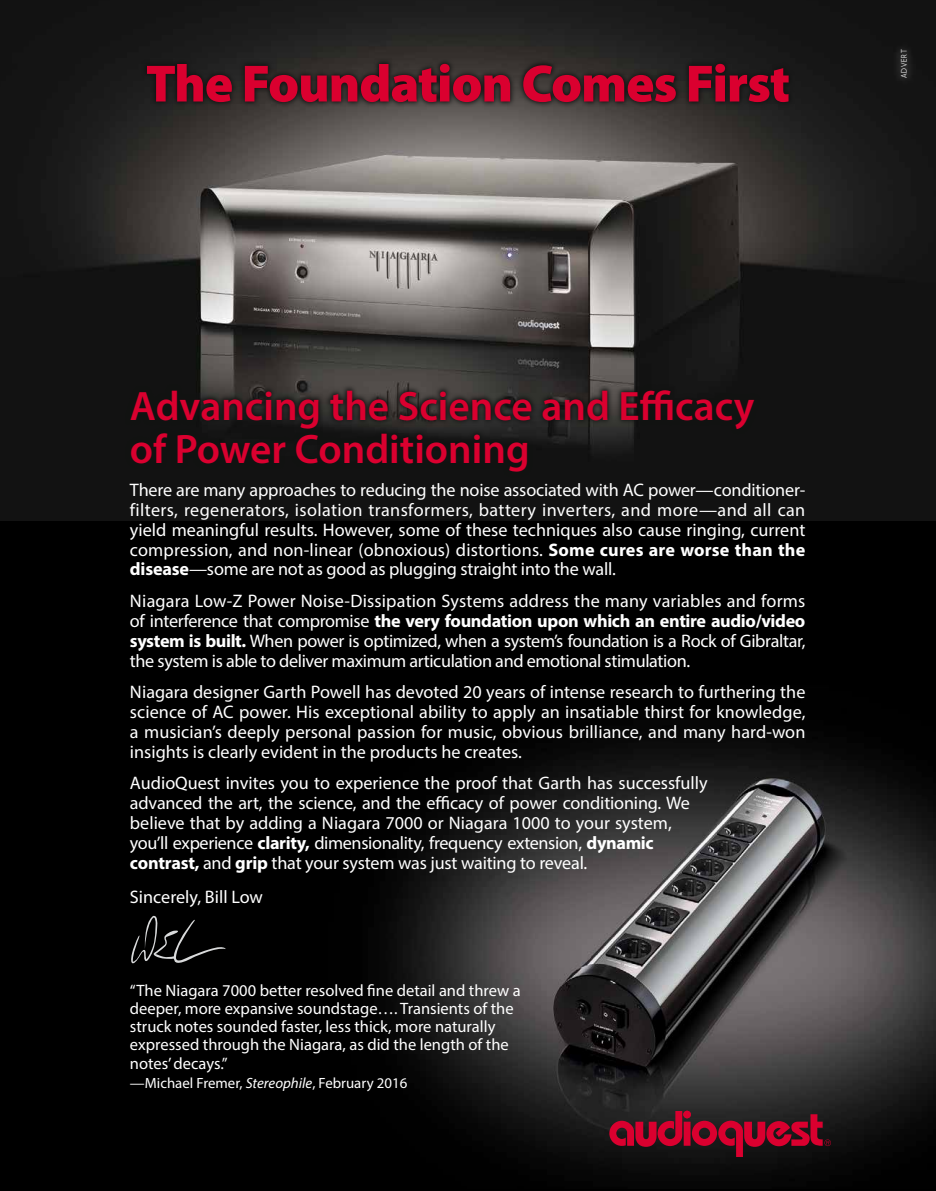
<style>
.page{position:relative;width:936px;height:1191px;background:#fff}
.page>*{position:absolute;margin:0;border:0;box-sizing:border-box;transform-origin:0 0}
.t1{font:900 52.8px "Myriad Pro";letter-spacing:-.02em;color:#da002f}
.t2{font:600 41.25px/42.9px "Myriad Pro";color:#da002f}
.t3{font:18.15px/19.8px "Myriad Pro";letter-spacing:-.01em;color:#fff;text-align:justify}
.t4{font:16.5px/18.1px "Myriad Pro";color:#fff}
.t5{font:14.85px "Myriad Pro";color:#fff}
.t6{font:7.5px "Nanami Rounded Ex Lt";letter-spacing:.125em;color:#fff}
.s1{font-weight:700}
.s2{font-style:italic}
</style>
<div class="page">
<div style="left:0;top:0;width:935px;height:1191px;background:#000"></div>
<img style="left:389px;top:741px;width:546px;height:434px">
<img style="left:0;top:0;width:935px;height:520px">
<svg style="left:125px;top:384px;width:635px;height:93px;background:#1a1a19"></svg>
<svg style="left:141px;top:58px;width:653px;height:50px;background:#232220"></svg>
<div style="left:683px;top:1121px;width:7px;height:24px;background:#da002f"></div>
<svg style="left:609px;top:1111px;width:73px;height:35px;background:#7c1027"></svg>
<svg style="left:691px;top:1114px;width:140px;height:43px;background:#610f21"></svg>
<div style="left:683px;top:1110px;width:7px;height:8px;background:#da002f;border-radius:50%"></div>
<svg style="left:131px;top:915px;width:95px;height:49px"></svg>
<div style="left:891px;top:42px;width:24px;height:45px;background:#fff;opacity:.75"></div>
<h1 class="t1" style="left:146px;top:48px;width:645px">The Foundation Comes First</h1>
<p class="t6" style="left:900px;top:78px;width:31px;rotate:-90deg">ADVERT</p>
<h2 class="t2" style="left:130px;top:383px;width:626px">Advancing the Science and Efficacy of Power Conditioning</h2>
<p class="t3" style="left:130px;top:480px;width:677px">There are many approaches to reducing the noise associated with AC power—conditioner&shy;filters, regenerators, isolation transformers, battery inverters, and more—and all can yield meaningful results. However, some of these techniques also cause ringing, current compression, and non-linear (obnoxious) distortions. <span class="s1">Some cures are worse than the disease</span>—some are not as good as plugging straight into the wall.</p>
<p class="t3" style="left:130px;top:591px;width:677px">Niagara Low-Z Power Noise-Dissipation Systems address the many variables and forms of interference that compromise <span class="s1">the very foundation upon which an entire audio/video system is built.</span> When power is optimized, when a system’s foundation is a Rock of Gibraltar, the system is able to deliver maximum articulation and emotional stimulation.</p>
<p class="t3" style="left:130px;top:682px;width:677px">Niagara designer Garth Powell has devoted 20 years of intense research to furthering the science of AC power. His exceptional ability to apply an insatiable thirst for knowledge, a musician’s deeply personal passion for music, obvious brilliance, and many hard-won insights is clearly evident in the products he creates.</p>
<p class="t3" style="left:130px;top:773px;width:579px;text-align:left">AudioQuest invites you to experience the proof that Garth has successfully advanced the art, the science, and the efficacy of power conditioning. We believe that by adding a Niagara 7000 or Niagara 1000 to your system, you’ll experience <span class="s1">clarity,</span> dimensionality, frequency extension, <span class="s1">dynamic contrast,</span> and <span class="s1">grip</span> that your system was just waiting to reveal.</p>
<p class="t3" style="left:130px;top:887px;width:134px">Sincerely, Bill Low</p>
<p class="t4" style="left:130px;top:981px;width:392px">“The Niagara 7000 better resolved fine detail and threw a deeper, more expansive soundstage…. Transients of the struck notes sounded faster, less thick, more naturally expressed through the Niagara, as did the length of the notes’ decays.”</p>
<p class="t5" style="left:130px;top:1074px;width:279px">—Michael Fremer, <span class="s2">Stereophile</span>, February 2016</p>
</div>
